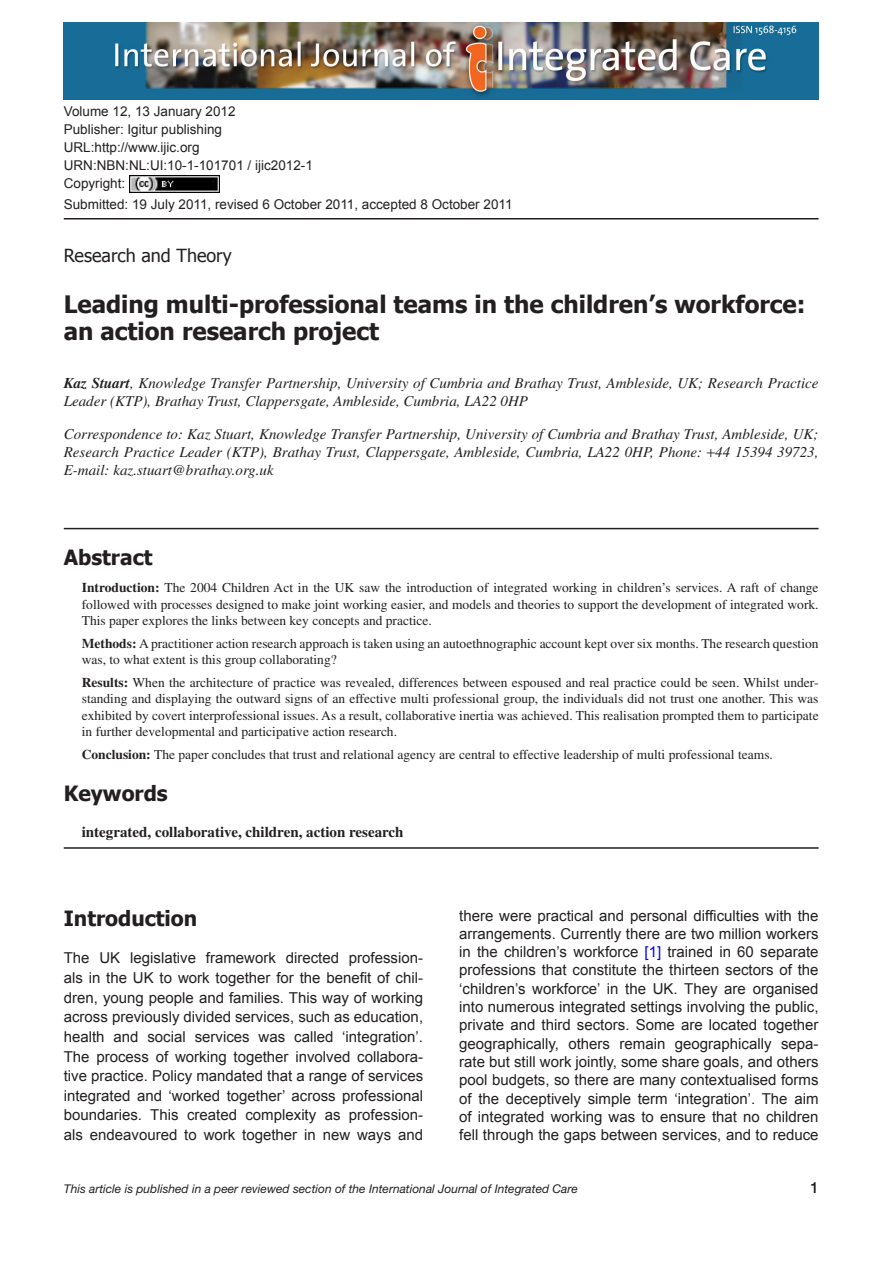
<style>
.page{position:relative;width:893px;height:1263px;background:#fff}
.page>*{position:absolute;margin:0;border:0;box-sizing:border-box;transform-origin:0 0}
.t1{font:700 24px/27px "Tahoma";color:#231f20}
.t2{font:700 21px "Tahoma";color:#231f20}
.t3{font:18px "Tahoma";color:#231f20}
.t4{font:15px/18.3px "Arial";color:#231f20;text-align:justify}
.t5{font:italic 15px/18px "Times";color:#231f20}
.t6{font:700 15px "Times";color:#231f20}
.t7{font:15px "Helvetica Neue";color:#231f20}
.t8{font:13.5px/16.5px "Times";color:#231f20;text-align:justify}
.t9{font:13.5px/18px "Arial";color:#231f20}
.t10{font:italic 12px "Helvetica Neue";color:#231f20}
.s1{font-weight:700}
.s2{color:#00f}
</style>
<div class="page">
<hr style="left:64px;top:218px;width:755px;height:1px;background:#231f20">
<img style="left:129px;top:176px;width:90px;height:16px">
<img style="left:64px;top:23px;width:755px;height:77px">
<hr style="left:64px;top:528px;width:755px;height:1px;background:#231f20">
<hr style="left:64px;top:847px;width:755px;height:2px;background:#231f20">
<p class="t9" style="left:64px;top:102px;width:251px">Volume 12, 13 January 2012<br>Publisher: Igitur publishing<br>URL:http://www.ijic.org<br>URN:NBN:NL:UI:10-1-101701 / ijic2012-1<br>Copyright:</p>
<p class="t9" style="left:64px;top:195px;width:450px">Submitted: 19 July 2011, revised 6 October 2011, accepted 8 October 2011</p>
<p class="t3" style="left:64px;top:243px;width:169px">Research and Theory</p>
<h1 class="t1" style="left:64px;top:289px;width:743px">Leading multi-professional teams in the children’s workforce: an action research project</h1>
<p class="t5" style="left:64px;top:374px;width:756px"><span class="s1">Kaz Stuart</span>, Knowledge Transfer Partnership, University of Cumbria and Brathay Trust, Ambleside, UK; Research Practice<br>Leader (KTP), Brathay Trust, Clappersgate, Ambleside, Cumbria, LA22 0HP</p>
<p class="t5" style="left:64px;top:425px;width:756px;text-align:justify">Correspondence to: Kaz Stuart, Knowledge Transfer Partnership, University of Cumbria and Brathay Trust, Ambleside, UK; Research Practice Leader (KTP), Brathay Trust, Clappersgate, Ambleside, Cumbria, LA22 0HP, Phone: 44 15394 39723, E-mail: kaz.stuart@brathay.org.uk</p>
<h2 class="t2" style="left:64px;top:543px;width:90px">Abstract</h2>
<p class="t8" style="left:82px;top:579px;width:738px"><span class="s1">Introduction:</span> The 2004 Children Act in the UK saw the introduction of integrated working in children’s services. A raft of change followed with processes designed to make joint working easier, and models and theories to support the development of integrated work.<br>This paper explores the links between key concepts and practice.</p>
<p class="t8" style="left:82px;top:635px;width:738px"><span class="s1">Methods:</span> A practitioner action research approach is taken using an autoethnographic account kept over six months. The research question was, to what extent is this group collaborating?</p>
<p class="t8" style="left:82px;top:674px;width:738px"><span class="s1">Results:</span> When the architecture of practice was revealed, differences between espoused and real practice could be seen. Whilst under&shy;standing and displaying the outward signs of an effective multi professional group, the individuals did not trust one another. This was exhibited by covert interprofessional issues. As a result, collaborative inertia was achieved. This realisation prompted them to participate in further developmental and participative action research.</p>
<p class="t8" style="left:82px;top:746px;width:693px"><span class="s1">Conclusion:</span> The paper concludes that trust and relational agency are central to effective leadership of multi professional teams.</p>
<h2 class="t2" style="left:64px;top:778px;width:105px">Keywords</h2>
<p class="t6" style="left:82px;top:823px;width:323px">integrated, collaborative, children, action research</p>
<h2 class="t2" style="left:64px;top:903px;width:135px">Introduction</h2>
<p class="t4" style="left:64px;top:948px;width:361px;line-height:19.6px">The UK legislative framework directed profession&shy;als in the UK to work together for the benefit of chil&shy;dren, young people and families. This way of working across previously divided services, such as education, health and social services was called ‘integration’.<br>The process of working together involved collabora&shy;tive practice. Policy mandated that a range of services integrated and ‘worked together’ across professional boundaries. This created complexity as profession&shy;als endeavoured to work together in new ways and</p>
<p class="t4" style="left:459px;top:906px;width:361px">there were practical and personal difficulties with the arrangements. Currently there are two million workers in the children’s workforce <span class="s2">[1]</span> trained in 60 separate professions that constitute the thirteen sectors of the ‘children’s workforce’ in the UK. They are organised into numerous integrated settings involving the public, private and third sectors. Some are located together geographically, others remain geographically sepa&shy;rate but still work jointly, some share goals, and others pool budgets, so there are many contextualised forms of the deceptively simple term ‘integration’. The aim of integrated working was to ensure that no children fell through the gaps between services, and to reduce</p>
<p class="t10" style="left:64px;top:1181px;width:516px">This article is published in a peer reviewed section of the International Journal of Integrated Care</p>
<p class="t7" style="left:810px;top:1178px;width:10px">1</p>
</div>
